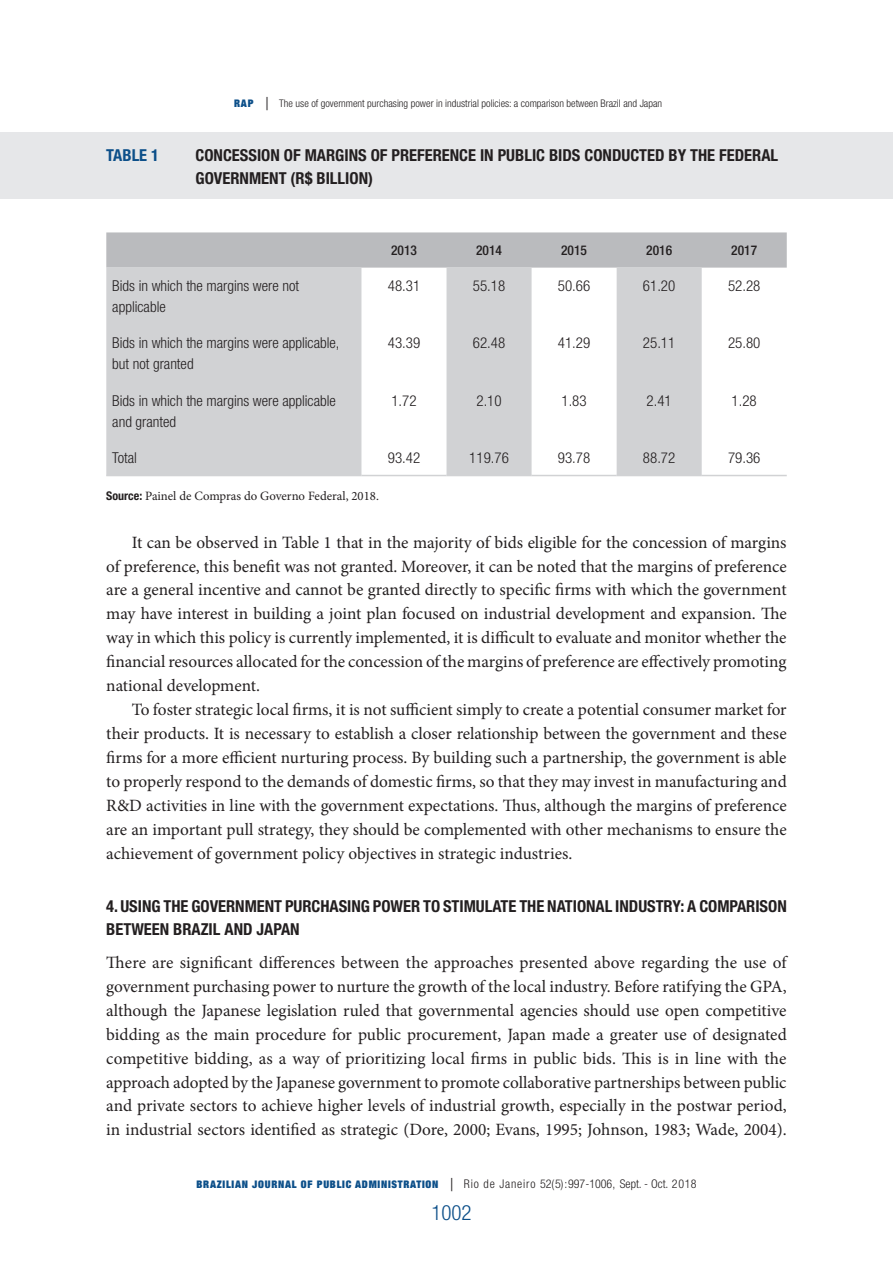
<style>
.page{position:relative;width:893px;height:1263px;background:#fff}
.page>*{position:absolute;margin:0;border:0;box-sizing:border-box;transform-origin:0 0}
.t1{font:300 condensed 21px "Helvetica Neue LT Std";color:#0c4f89}
.texto_3{font:17.25px/24px "Minion Pro";color:#231f20;text-align:justify}
.sub_1{font:700 condensed 16.5px/23.2px "Helvetica Neue LT Std";color:#231f20}
.tit_tab{font:700 condensed 16.5px/23.2px "Helvetica Neue LT Std";color:#231f20}
.tit_tab-2{font:700 condensed 16.5px "Helvetica Neue LT Std";color:#0c4f89}
.TEXTO_TAB{font:300 condensed 15px/21px "Helvetica Neue LT Std";color:#231f20}
.GARGANTA{font:500 condensed 13.5px "Helvetica Neue LT Std";color:#231f20}
.fonte{font:12.75px "Minion Pro";color:#231f20}
.t2{font:300 condensed 12px "Helvetica Neue LT Std";color:#231f20}
.t3{font:300 condensed 10.5px "Helvetica Neue LT Std";color:#231f20}
.s1{font-family:"Helvetica Neue";font-weight:900;font-stretch:expanded;color:#0c4f89}
.s2{font-size:18px}
.s3{font-family:"Helvetica Neue LT Std";font-weight:700;font-stretch:condensed;font-size:12px}
.s4{font-family:"Helvetica Neue";font-weight:900;font-stretch:expanded;font-size:10.5px;color:#0c4f89}
</style>
<div class="page">
<div style="left:0;top:132px;width:893px;height:66px;background:#e6e7e9"></div>
<div style="left:106px;top:232px;width:681px;height:36px;background:#babbbe"></div>
<svg style="left:106px;top:268px;width:596px;height:207px;fill:#d1d2d4"></svg>
<hr style="left:106px;top:475px;width:255px;height:1px;background:#d1d2d4">
<hr style="left:361px;top:475px;width:85px;height:1px;background:#d1d2d4">
<hr style="left:446px;top:475px;width:86px;height:1px;background:#d1d2d4">
<hr style="left:532px;top:475px;width:85px;height:1px;background:#d1d2d4">
<hr style="left:617px;top:475px;width:85px;height:1px;background:#d1d2d4">
<hr style="left:702px;top:475px;width:85px;height:1px;background:#d1d2d4">
<p class="t3" style="left:234px;top:98px;width:430px"><span class="s1">RAP</span> <span class="s2">|</span> The use of government purchasing power in industrial policies: a comparison between Brazil and Japan</p>
<p class="tit_tab-2" style="left:106px;top:145px;width:54px">TABLE 1</p>
<p class="tit_tab" style="left:196px;top:143px;width:584px">CONCESSION OF MARGINS OF PREFERENCE IN PUBLIC BIDS CONDUCTED BY THE FEDERAL<br>GOVERNMENT (R$ BILLION)</p>
<p class="GARGANTA" style="left:391px;top:242px;width:27px">2013</p>
<p class="GARGANTA" style="left:476px;top:242px;width:27px">2014</p>
<p class="GARGANTA" style="left:561px;top:242px;width:27px">2015</p>
<p class="GARGANTA" style="left:646px;top:242px;width:27px">2016</p>
<p class="GARGANTA" style="left:731px;top:242px;width:27px">2017</p>
<p class="TEXTO_TAB" style="left:112px;top:275px;width:188px">Bids in which the margins were not applicable</p>
<p class="TEXTO_TAB" style="left:388px;top:275px;width:34px">48.31</p>
<p class="TEXTO_TAB" style="left:473px;top:275px;width:34px">55.18</p>
<p class="TEXTO_TAB" style="left:558px;top:275px;width:34px">50.66</p>
<p class="TEXTO_TAB" style="left:643px;top:275px;width:34px">61.20</p>
<p class="TEXTO_TAB" style="left:728px;top:275px;width:34px">52.28</p>
<p class="TEXTO_TAB" style="left:112px;top:332px;width:229px">Bids in which the margins were applicable, but not granted</p>
<p class="TEXTO_TAB" style="left:388px;top:332px;width:34px">43.39</p>
<p class="TEXTO_TAB" style="left:473px;top:332px;width:34px">62.48</p>
<p class="TEXTO_TAB" style="left:558px;top:332px;width:34px">41.29</p>
<p class="TEXTO_TAB" style="left:643px;top:332px;width:34px">25.11</p>
<p class="TEXTO_TAB" style="left:728px;top:332px;width:34px">25.80</p>
<p class="TEXTO_TAB" style="left:112px;top:390px;width:225px">Bids in which the margins were applicable and granted</p>
<p class="TEXTO_TAB" style="left:391px;top:390px;width:27px">1.72</p>
<p class="TEXTO_TAB" style="left:476px;top:390px;width:27px">2.10</p>
<p class="TEXTO_TAB" style="left:561px;top:390px;width:27px">1.83</p>
<p class="TEXTO_TAB" style="left:647px;top:390px;width:27px">2.41</p>
<p class="TEXTO_TAB" style="left:732px;top:390px;width:27px">1.28</p>
<p class="TEXTO_TAB" style="left:112px;top:447px;width:26px">Total</p>
<p class="TEXTO_TAB" style="left:388px;top:447px;width:34px">93.42</p>
<p class="TEXTO_TAB" style="left:469px;top:447px;width:41px">119.76</p>
<p class="TEXTO_TAB" style="left:558px;top:447px;width:34px">93.78</p>
<p class="TEXTO_TAB" style="left:643px;top:447px;width:34px">88.72</p>
<p class="TEXTO_TAB" style="left:728px;top:447px;width:34px">79.36</p>
<p class="fonte" style="left:106px;top:487px;width:274px"><span class="s3">Source:</span> Painel de Compras do Governo Federal, 2018.</p>
<p class="texto_3" style="left:106px;top:530px;width:682px;text-indent:26px">It can be observed in Table 1 that in the majority of bids eligible for the concession of margins of preference, this benefit was not granted. Moreover, it can be noted that the margins of preference are a general incentive and cannot be granted directly to specific firms with which the government may have interest in building a joint plan focused on industrial development and expansion. The way in which this policy is currently implemented, it is difficult to evaluate and monitor whether the financial resources allocated for the concession of the margins of preference are effectively promoting national development.</p>
<p class="texto_3" style="left:106px;top:698px;width:682px;text-indent:26px">To foster strategic local firms, it is not sufficient simply to create a potential consumer market for their products. It is necessary to establish a closer relationship between the government and these firms for a more efficient nurturing process. By building such a partnership, the government is able to properly respond to the demands of domestic firms, so that they may invest in manufacturing and R&amp;D activities in line with the government expectations. Thus, although the margins of preference are an important pull strategy, they should be complemented with other mechanisms to ensure the achievement of government policy objectives in strategic industries.</p>
<p class="sub_1" style="left:106px;top:894px;width:682px">4. USING THE GOVERNMENT PURCHASING POWER TO STIMULATE THE NATIONAL INDUSTRY: A COMPARISON<br>BETWEEN BRAZIL AND JAPAN</p>
<p class="texto_3" style="left:106px;top:950px;width:682px">There are significant differences between the approaches presented above regarding the use of government purchasing power to nurture the growth of the local industry. Before ratifying the GPA, although the Japanese legislation ruled that governmental agencies should use open competitive bidding as the main procedure for public procurement, Japan made a greater use of designated competitive bidding, as a way of prioritizing local firms in public bids. This is in line with the approach adopted by the Japanese government to promote collaborative partnerships between public and private sectors to achieve higher levels of industrial growth, especially in the postwar period, in industrial sectors identified as strategic (Dore, 2000; Evans, 1995; Johnson, 1983; Wade, 2004).</p>
<p class="t2" style="left:197px;top:1176px;width:501px"><span class="s4">BRAZILIAN JOURNAL OF PUBLIC ADMINISTRATION</span> <span class="s2">|</span> Rio de Janeiro 52(5):997-1006, Sept. - Oct. 2018</p>
<p class="t1" style="left:431px;top:1200px;width:42px">1002</p>
</div>
